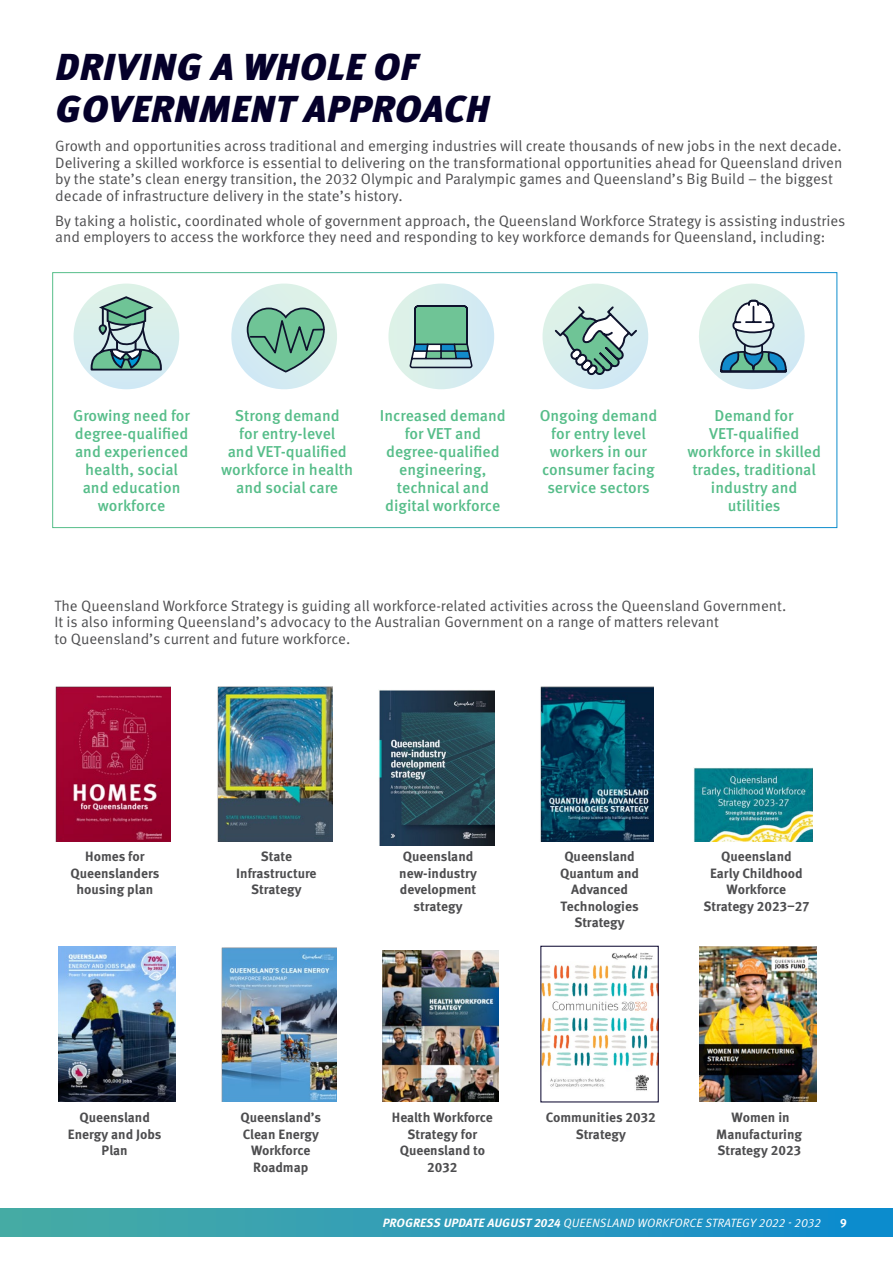
<style>
.page{position:relative;width:893px;height:1263px;background:#fff}
.page>*{position:absolute;margin:0;border:0;box-sizing:border-box;transform-origin:0 0}
.t1{font:italic 900 37.5px/42px "Meta Pro";letter-spacing:.015em;color:#05002a}
.t2{font:500 15.75px/18px "Meta Pro";color:#56bd89;text-align:center}
.t3{font:15px/16.5px "Meta Pro Norm";color:#4d4d4f}
.t4{font:700 13.5px/16.5px "Meta Pro";color:#4d4d4f;text-align:center}
.t5{font:12px "Meta Pro Norm Ita";letter-spacing:.01em;color:#fff}
.t6{font:700 12px "Meta Pro";color:#fff}
.s1{font-family:"Meta Pro";font-weight:700;font-style:italic}
</style>
<div class="page">
<img style="left:55px;top:686px;width:116px;height:156px">
<img style="left:59px;top:946px;width:116px;height:156px">
<img style="left:217px;top:686px;width:115px;height:156px">
<img style="left:221px;top:947px;width:116px;height:155px">
<img style="left:379px;top:690px;width:116px;height:156px">
<img style="left:382px;top:951px;width:116px;height:151px">
<img style="left:540px;top:686px;width:114px;height:156px">
<img style="left:543px;top:953px;width:113px;height:138px">
<img style="left:699px;top:946px;width:118px;height:156px">
<img style="left:693px;top:768px;width:119px;height:74px">
<div style="left:74px;top:284px;width:105px;height:105px;background:#d7edee;border-radius:50%"></div>
<svg style="left:91px;top:296px;width:71px;height:74px"></svg>
<svg style="left:231px;top:283px;width:106px;height:107px"></svg>
<div style="left:388px;top:284px;width:106px;height:105px;background:#d7eeed;border-radius:50%"></div>
<svg style="left:410px;top:305px;width:62px;height:63px"></svg>
<svg style="left:699px;top:283px;width:106px;height:107px"></svg>
<svg style="left:542px;top:283px;width:107px;height:107px"></svg>
<div style="left:52px;top:272px;width:785px;height:256px;border:1px solid #fff"></div>
<div style="left:0;top:1208px;width:893px;height:29px;background:linear-gradient(to right,#4aaca3,#118bce)"></div>
<h1 class="t1" style="left:55px;top:44px;width:435px">DRIVING A WHOLE OF<br>GOVERNMENT APPROACH</h1>
<p class="t3" style="left:55px;top:137px;width:789px">Growth and opportunities across traditional and emerging industries will create thousands of new jobs in the next decade.<br>Delivering a skilled workforce is essential to delivering on the transformational opportunities ahead for Queensland driven by the state’s clean energy transition, the 2032 Olympic and Paralympic games and Queensland’s Big Build – the biggest decade of infrastructure delivery in the state’s history.</p>
<p class="t3" style="left:55px;top:211px;width:792px">By taking a holistic, coordinated whole of government approach, the Queensland Workforce Strategy is assisting industries and employers to access the workforce they need and responding to key workforce demands for Queensland, including:</p>
<p class="t2" style="left:73px;top:405px;width:118px">Growing need for degree-qualified and experienced health, social and education workforce</p>
<p class="t2" style="left:221px;top:405px;width:134px">Strong demand<br>for entry-level<br>and VET-qualified workforce in health and social care</p>
<p class="t2" style="left:380px;top:405px;width:127px">Increased demand for VET and degree-qualified engineering, technical and digital workforce</p>
<p class="t2" style="left:540px;top:405px;width:119px">Ongoing demand for entry level workers in our consumer facing service sectors</p>
<p class="t2" style="left:687px;top:405px;width:135px">Demand for<br>VET-qualified workforce in skilled trades, traditional industry and utilities</p>
<p class="t3" style="left:54px;top:596px;width:733px">The Queensland Workforce Strategy is guiding all workforce-related activities across the Queensland Government.<br>It is also informing Queensland’s advocacy to the Australian Government on a range of matters relevant<br>to Queensland’s current and future workforce.</p>
<p class="t4" style="left:71px;top:847px;width:90px">Homes for<br>Queenslanders housing plan</p>
<p class="t4" style="left:68px;top:1108px;width:95px">Queensland<br>Energy and Jobs<br>Plan</p>
<p class="t4" style="left:236px;top:847px;width:82px">State<br>Infrastructure<br>Strategy</p>
<p class="t4" style="left:399px;top:847px;width:79px">Queensland new-industry development strategy</p>
<p class="t4" style="left:560px;top:847px;width:81px">Queensland<br>Quantum and<br>Advanced<br>Technologies<br>Strategy</p>
<p class="t4" style="left:703px;top:847px;width:107px">Queensland<br>Early Childhood<br>Workforce<br>Strategy 2023–27</p>
<p class="t4" style="left:240px;top:1108px;width:82px">Queensland’s<br>Clean Energy<br>Workforce<br>Roadmap</p>
<p class="t4" style="left:392px;top:1108px;width:103px">Health Workforce<br>Strategy for<br>Queensland to<br>2032</p>
<p class="t4" style="left:546px;top:1108px;width:112px">Communities 2032<br>Strategy</p>
<p class="t4" style="left:716px;top:1108px;width:87px">Women in<br>Manufacturing<br>Strategy 2023</p>
<p class="t5" style="left:383px;top:1214px;width:440px"><span class="s1">PROGRESS UPDATE AUGUST 2024</span> QUEENSLAND WORKFORCE STRATEGY 2022 - 2032</p>
<p class="t6" style="left:840px;top:1213px;width:8px">9</p>
<p class="t5" style="left:445px;top:1214px;width:363px"><span class="s1">PROGRESS UPDATE JUNE</span> QUEENSLAND WORKFORCE STRATEGY 022 -</p>
</div>
